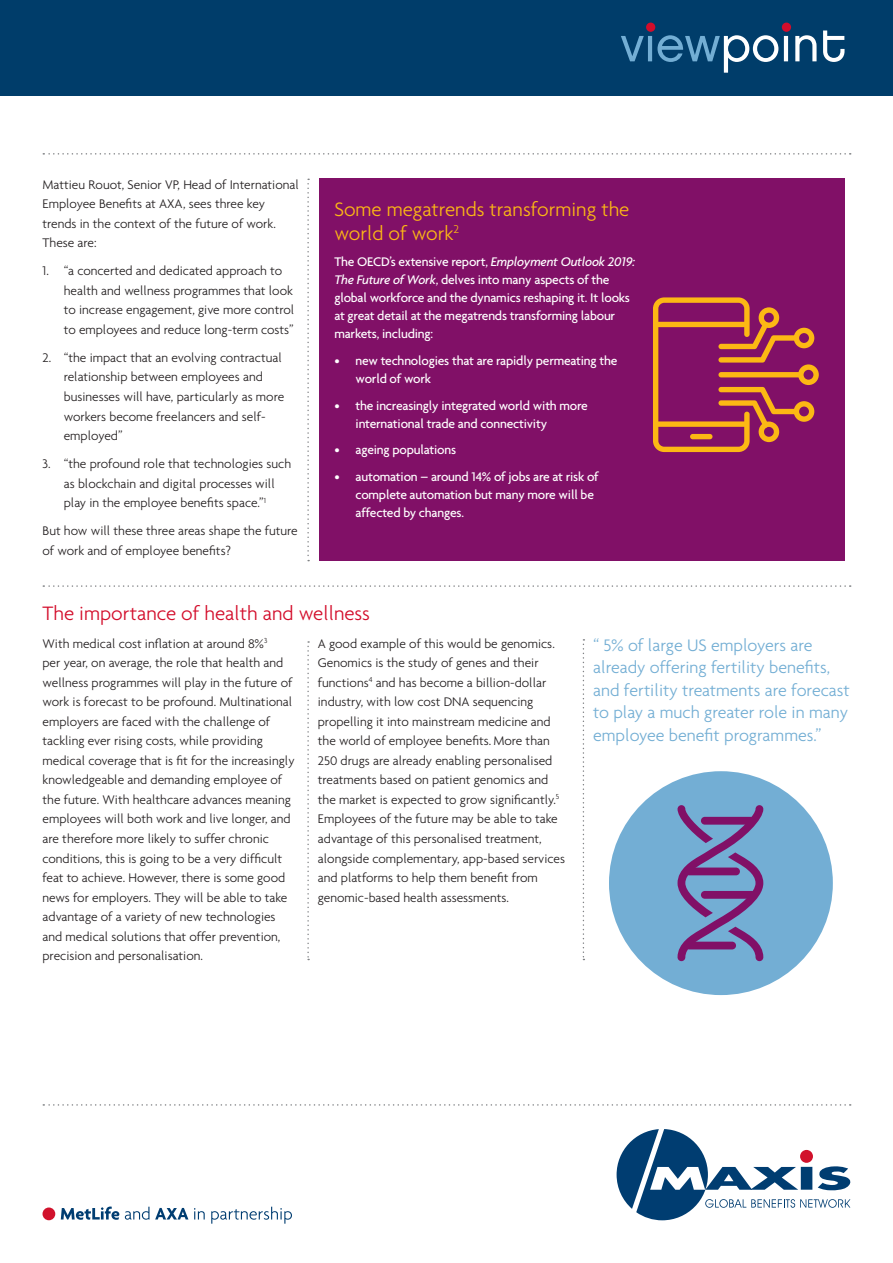
<style>
.page{position:relative;width:893px;height:1263px;background:#fff}
.page>*{position:absolute;margin:0;border:0;box-sizing:border-box;transform-origin:0 0}
.Header_2{font:300 21px/24px "Agenda";color:#fcb814}
.Header_2-2{font:300 21px "Agenda";color:#d30d2b}
.t1{font:300 18px/22.5px "Agenda";color:#73aed4}
.Body_9pt{font:300 13.5px/19.5px "Agenda";color:#231f20}
.Body_9pt_space_after{font:300 13.5px/19.5px "Agenda";color:#231f20}
.Body_9pt_space_after-2{font:500 13.5px/18px "Agenda";letter-spacing:-.015em;color:#fff}
.s1{font-style:italic}
</style>
<div class="page">
<div style="left:609px;top:771px;width:224px;height:224px;background:#73aed4;border-radius:50%"></div>
<div style="left:0;top:0;width:893px;height:95px;background:#003d6a"></div>
<svg style="left:43px;top:153px;width:808px;height:2px"></svg>
<svg style="left:43px;top:585px;width:808px;height:2px"></svg>
<svg style="left:617px;top:1129px;width:233px;height:91px"></svg>
<div style="left:800px;top:1150px;width:13px;height:13px;background:#d1122c;border-radius:50%"></div>
<svg style="left:621px;top:31px;width:223px;height:42px"></svg>
<div style="left:646px;top:23px;width:9px;height:9px;background:#d30d2b;border-radius:50%"></div>
<div style="left:782px;top:23px;width:9px;height:9px;background:#d30d2b;border-radius:50%"></div>
<svg style="left:61px;top:1206px;width:58px;height:14px"></svg>
<svg style="left:125px;top:1207px;width:24px;height:13px"></svg>
<svg style="left:155px;top:1208px;width:33px;height:11px"></svg>
<svg style="left:194px;top:1208px;width:11px;height:11px"></svg>
<svg style="left:211px;top:1207px;width:81px;height:17px"></svg>
<div style="left:43px;top:1207px;width:12px;height:13px;background:#d1122c;border-radius:50%"></div>
<svg style="left:43px;top:1104px;width:808px;height:2px"></svg>
<svg style="left:307px;top:179px;width:2px;height:382px"></svg>
<svg style="left:307px;top:641px;width:2px;height:319px"></svg>
<svg style="left:583px;top:639px;width:1px;height:321px"></svg>
<div style="left:319px;top:179px;width:525px;height:382px;background:#811067"></div>
<svg style="left:653px;top:297px;width:166px;height:155px"></svg>
<div style="left:654px;top:421px;width:94px;height:6px;background:#fcb814;border-radius:3px"></div>
<div style="left:654px;top:322px;width:94px;height:5px;background:#fcb814;border-radius:3px"></div>
<div style="left:690px;top:434px;width:22px;height:5px;background:#fcb814;border-radius:3px"></div>
<svg style="left:677px;top:805px;width:86px;height:156px"></svg>
<p class="Body_9pt_space_after" style="left:43px;top:175px;width:258px">Mattieu Rouot, Senior VP, Head of International Employee Benefits at AXA, sees three key trends in the context of the future of work.<br>These are:</p>
<p class="Body_9pt_space_after" style="left:64px;top:261px;width:232px;text-indent:-21px">1. “a concerted and dedicated approach to health and wellness programmes that look to increase engagement, give more control to employees and reduce long-term costs”</p>
<p class="Body_9pt_space_after" style="left:64px;top:348px;width:222px;text-indent:-21px">2. “the impact that an evolving contractual relationship between employees and businesses will have, particularly as more workers become freelancers and self&shy;employed”</p>
<p class="Body_9pt_space_after" style="left:43px;top:454px;width:250px;text-align:center">3. “the profound role that technologies such as blockchain and digital processes will<br>play in the employee benefits space.”<sup>1</sup></p>
<p class="Body_9pt_space_after" style="left:43px;top:521px;width:257px">But how will these three areas shape the future of work and of employee benefits?</p>
<p class="Header_2" style="left:334px;top:197px;width:297px">Some megatrends transforming the world of work<sup>2</sup></p>
<p class="Body_9pt_space_after-2" style="left:334px;top:253px;width:302px">The OECD’s extensive report, <span class="s1">Employment Outlook 2019:<br>The Future of Work</span>, delves into many aspects of the global workforce and the dynamics reshaping it. It looks at great detail at the megatrends transforming labour markets, including:</p>
<p class="Body_9pt_space_after-2" style="left:356px;top:351px;width:263px;text-indent:-21px">• new technologies that are rapidly permeating the world of work</p>
<p class="Body_9pt_space_after-2" style="left:356px;top:396px;width:234px;text-indent:-21px">• the increasingly integrated world with more international trade and connectivity</p>
<p class="Body_9pt_space_after-2" style="left:334px;top:440px;width:123px">• ageing populations</p>
<p class="Body_9pt_space_after-2" style="left:356px;top:467px;width:245px;text-indent:-21px">• automation – around 14% of jobs are at risk of complete automation but many more will be affected by changes.</p>
<p class="Header_2-2" style="left:43px;top:601px;width:329px">The importance of health and wellness</p>
<p class="Body_9pt" style="left:43px;top:634px;width:254px">With medical cost inflation at around 8%<sup>3<br></sup>per year, on average, the role that health and wellness programmes will play in the future of work is forecast to be profound. Multinational employers are faced with the challenge of tackling ever rising costs, while providing medical coverage that is fit for the increasingly knowledgeable and demanding employee of the future. With healthcare advances meaning employees will both work and live longer, and are therefore more likely to suffer chronic conditions, this is going to be a very difficult feat to achieve. However, there is some good news for employers. They will be able to take advantage of a variety of new technologies and medical solutions that offer prevention, precision and personalisation.</p>
<p class="Body_9pt" style="left:318px;top:634px;width:249px">A good example of this would be genomics.<br>Genomics is the study of genes and their functions<sup>4</sup> and has become a billion-dollar industry, with low cost DNA sequencing propelling it into mainstream medicine and the world of employee benefits. More than 250 drugs are already enabling personalised treatments based on patient genomics and the market is expected to grow significantly.<sup>5<br></sup>Employees of the future may be able to take advantage of this personalised treatment, alongside complementary, app-based services and platforms to help them benefit from genomic-based health assessments.</p>
<p class="t1" style="left:593px;top:634px;width:258px">“ 5% of large US employers are already offering fertility benefits, and fertility treatments are forecast to play a much greater role in many employee benefit programmes.”</p>
</div>
